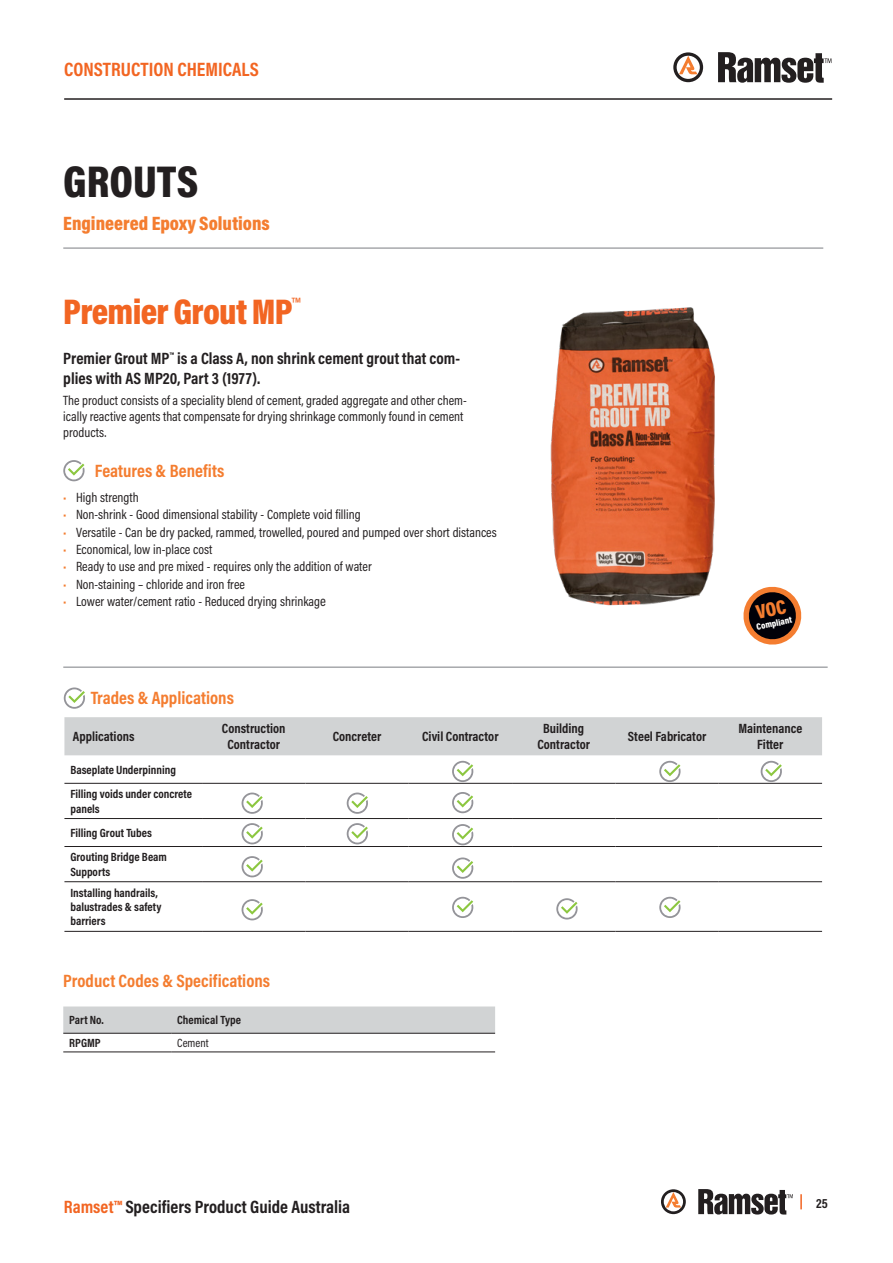
<style>
.page{position:relative;width:893px;height:1263px;background:#fff}
.page>*{position:absolute;margin:0;border:0;box-sizing:border-box;transform-origin:0 0}
.t1{font:900 45px "Acumin Pro Cond";color:#231f20}
.t2{font:900 36px "Acumin Pro Cond";letter-spacing:-.02em;color:#f26522}
.t3{font:900 19.5px "Acumin Pro Cond";color:#f47d30}
.t4{font:700 19.5px "Acumin Pro Cond";color:#f26522}
.t5{font:700 18px "Acumin Pro Cond";color:#f47d30}
.t6{font:700 18px "Acumin Pro Cond";color:#231f20}
.t7{font:700 16.5px/19.8px "Acumin Pro Cond";color:#231f20}
.t8{font:13.5px/16.2px "Acumin Pro Cond";color:#231f20}
.t9{font:700 13.5px/16.2px "Acumin Pro Cond";color:#231f20;text-align:center}
.t10{font:700 12px/24.5px "Acumin Pro Cond";color:#231f20}
.t11{font:12px "Acumin Pro Cond";color:#231f20}
.t12{font:900 9.15px "Acumin Pro Cond";color:#fff}
.s1{color:#f47d30}
.s2{font-size:14.25px}
.s3{color:#f26522}
</style>
<div class="page">
<svg style="left:673px;top:52px;width:30px;height:30px"></svg>
<svg style="left:718px;top:52px;width:113px;height:31px"></svg>
<hr style="left:64px;top:98px;width:768px;height:2px;background:#231f20">
<hr style="left:63px;top:247px;width:760px;height:2px;background:#a7a9ac">
<svg style="left:63px;top:460px;width:22px;height:21px"></svg>
<hr style="left:63px;top:666px;width:765px;height:2px;background:#a7a9ac">
<svg style="left:63px;top:1006px;width:432px;height:27px;background:#cccdce"></svg>
<hr style="left:63px;top:1033px;width:108px;height:1px;background:#231f20">
<hr style="left:171px;top:1033px;width:324px;height:1px;background:#231f20">
<hr style="left:63px;top:1051px;width:108px;height:1px;background:#231f20">
<hr style="left:171px;top:1051px;width:324px;height:1px;background:#231f20">
<div style="left:69px;top:1007px;width:96px;height:24px;background:#d1d3d4"></div>
<div style="left:177px;top:1007px;width:312px;height:24px;background:#d1d3d4"></div>
<img style="left:550px;top:307px;width:165px;height:299px">
<div style="left:64px;top:717px;width:758px;height:38px;background:#d1d3d4"></div>
<hr style="left:64px;top:783px;width:138px;height:1px;background:#231f20">
<hr style="left:202px;top:783px;width:103px;height:1px;background:#231f20">
<hr style="left:305px;top:783px;width:104px;height:1px;background:#231f20">
<hr style="left:409px;top:783px;width:103px;height:1px;background:#231f20">
<hr style="left:512px;top:783px;width:103px;height:1px;background:#231f20">
<hr style="left:615px;top:783px;width:104px;height:1px;background:#231f20">
<hr style="left:719px;top:783px;width:103px;height:1px;background:#231f20">
<hr style="left:64px;top:818px;width:138px;height:1px;background:#231f20">
<hr style="left:202px;top:818px;width:103px;height:1px;background:#231f20">
<hr style="left:305px;top:818px;width:104px;height:1px;background:#231f20">
<hr style="left:409px;top:818px;width:103px;height:1px;background:#231f20">
<hr style="left:512px;top:818px;width:103px;height:1px;background:#231f20">
<hr style="left:615px;top:818px;width:104px;height:1px;background:#231f20">
<hr style="left:719px;top:818px;width:103px;height:1px;background:#231f20">
<hr style="left:64px;top:846px;width:138px;height:1px;background:#231f20">
<hr style="left:202px;top:846px;width:103px;height:1px;background:#231f20">
<hr style="left:305px;top:846px;width:104px;height:1px;background:#231f20">
<hr style="left:409px;top:846px;width:103px;height:1px;background:#231f20">
<hr style="left:512px;top:846px;width:103px;height:1px;background:#231f20">
<hr style="left:615px;top:846px;width:104px;height:1px;background:#231f20">
<hr style="left:719px;top:846px;width:103px;height:1px;background:#231f20">
<hr style="left:64px;top:881px;width:138px;height:1px;background:#231f20">
<hr style="left:202px;top:881px;width:103px;height:1px;background:#231f20">
<hr style="left:305px;top:881px;width:104px;height:1px;background:#231f20">
<hr style="left:409px;top:881px;width:103px;height:1px;background:#231f20">
<hr style="left:512px;top:881px;width:103px;height:1px;background:#231f20">
<hr style="left:615px;top:881px;width:104px;height:1px;background:#231f20">
<hr style="left:719px;top:881px;width:103px;height:1px;background:#231f20">
<hr style="left:64px;top:931px;width:138px;height:1px;background:#231f20">
<hr style="left:202px;top:931px;width:103px;height:1px;background:#231f20">
<hr style="left:305px;top:931px;width:104px;height:1px;background:#231f20">
<hr style="left:409px;top:931px;width:103px;height:1px;background:#231f20">
<hr style="left:512px;top:931px;width:103px;height:1px;background:#231f20">
<hr style="left:615px;top:931px;width:104px;height:1px;background:#231f20">
<hr style="left:719px;top:931px;width:103px;height:1px;background:#231f20">
<svg style="left:242px;top:856px;width:21px;height:21px"></svg>
<svg style="left:64px;top:687px;width:21px;height:22px"></svg>
<svg style="left:452px;top:761px;width:21px;height:21px"></svg>
<svg style="left:242px;top:899px;width:21px;height:21px"></svg>
<svg style="left:452px;top:792px;width:21px;height:21px"></svg>
<svg style="left:242px;top:792px;width:21px;height:22px"></svg>
<svg style="left:452px;top:824px;width:21px;height:21px"></svg>
<svg style="left:242px;top:823px;width:21px;height:21px"></svg>
<svg style="left:761px;top:761px;width:21px;height:21px"></svg>
<svg style="left:659px;top:761px;width:22px;height:21px"></svg>
<svg style="left:452px;top:857px;width:21px;height:22px"></svg>
<svg style="left:452px;top:897px;width:21px;height:21px"></svg>
<svg style="left:556px;top:898px;width:22px;height:21px"></svg>
<svg style="left:659px;top:897px;width:22px;height:21px"></svg>
<svg style="left:347px;top:792px;width:21px;height:22px"></svg>
<svg style="left:347px;top:823px;width:21px;height:21px"></svg>
<svg style="left:800px;top:1194px;width:2px;height:15px"></svg>
<svg style="left:661px;top:1189px;width:25px;height:25px"></svg>
<svg style="left:698px;top:1189px;width:95px;height:25px"></svg>
<svg style="left:743px;top:586px;width:59px;height:59px"></svg>
<h3 class="t4" style="left:64px;top:57px;width:196px">CONSTRUCTION CHEMICALS</h3>
<h1 class="t1" style="left:63px;top:152px;width:137px">GROUTS</h1>
<h3 class="t3" style="left:63px;top:211px;width:208px">Engineered Epoxy Solutions</h3>
<h2 class="t2" style="left:63px;top:288px;width:239px">Premier Grout MP<sup>™</sup></h2>
<p class="t7" style="left:63px;top:348px;width:398px">Premier Grout MP<sup>™</sup> is a Class A, non shrink cement grout that com&shy;plies with AS MP20, Part 3 (1977).</p>
<p class="t8" style="left:63px;top:392px;width:405px">The product consists of a speciality blend of cement, graded aggregate and other chem&shy;ically reactive agents that compensate for drying shrinkage commonly found in cement products.</p>
<h3 class="t5" style="left:95px;top:459px;width:131px">Features &amp; Benefits</h3>
<p class="t8" style="left:63px;top:489px;width:77px"><span class="s1">•</span> High strength</p>
<p class="t8" style="left:63px;top:506px;width:299px"><span class="s1">•</span> Non-shrink - Good dimensional stability - Complete void filling</p>
<p class="t8" style="left:63px;top:524px;width:435px"><span class="s1">•</span> Versatile - Can be dry packed, rammed, trowelled, poured and pumped over short distances</p>
<p class="t8" style="left:63px;top:541px;width:151px"><span class="s1">•</span> Economical, low in-place cost</p>
<p class="t8" style="left:63px;top:558px;width:310px"><span class="s1">•</span> Ready to use and pre mixed - requires only the addition of water</p>
<p class="t8" style="left:63px;top:576px;width:183px"><span class="s1">•</span> Non-staining – chloride and iron free</p>
<p class="t8" style="left:63px;top:593px;width:264px"><span class="s1">•</span> Lower water/cement ratio - Reduced drying shrinkag<span class="s2">e</span></p>
<p class="t12" style="left:755px;top:621px;width:37px;rotate:-12deg">Compliant</p>
<h3 class="t5" style="left:91px;top:685px;width:144px">Trades &amp; Applications</h3>
<p class="t9" style="left:73px;top:728px;width:63px">Applications</p>
<p class="t9" style="left:222px;top:720px;width:65px">Construction<br>Contractor</p>
<p class="t9" style="left:333px;top:728px;width:50px">Concreter</p>
<p class="t9" style="left:422px;top:728px;width:78px">Civil Contractor</p>
<p class="t9" style="left:537px;top:720px;width:54px">Building<br>Contractor</p>
<p class="t9" style="left:628px;top:728px;width:80px">Steel Fabricator</p>
<p class="t9" style="left:738px;top:720px;width:65px">Maintenance<br>Fitter</p>
<p class="t10" style="left:70px;top:757px;width:123px">Baseplate Underpinning<br>Filling voids under concrete</p>
<p class="t10" style="left:70px;top:796px;width:98px">panels<br>Filling Grout Tubes<br>Grouting Bridge Beam</p>
<p class="t10" style="left:70px;top:861px;width:89px;line-height:20.9px">Supports<br>Installing handrails,</p>
<p class="t10" style="left:70px;top:899px;width:93px;line-height:14.4px">balustrades &amp; safety barriers</p>
<h3 class="t5" style="left:63px;top:968px;width:208px">Product Codes &amp; Specifications</h3>
<p class="t10" style="left:69px;top:1007px;width:36px">Part No.</p>
<p class="t10" style="left:177px;top:1007px;width:65px">Chemical Type</p>
<p class="t10" style="left:69px;top:1030px;width:33px">RPGMP</p>
<p class="t11" style="left:177px;top:1035px;width:33px">Cement</p>
<h3 class="t6" style="left:64px;top:1195px;width:288px"><span class="s3">Ramset™</span> Specifiers Product Guide Australia</h3>
<p class="t9" style="left:816px;top:1194px;width:13px">25</p>
</div>
